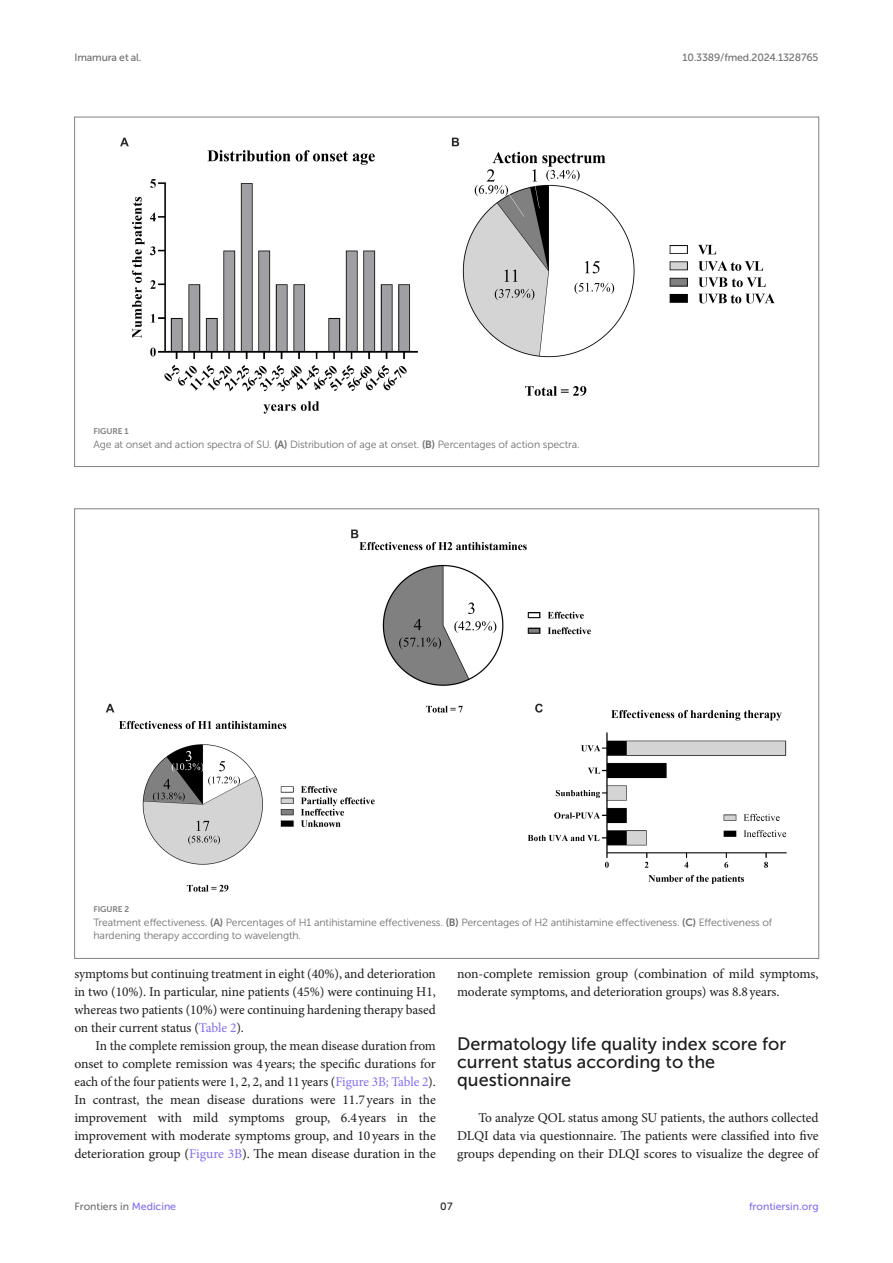
<style>
.page{position:relative;width:893px;height:1263px;background:#fff}
.page>*{position:absolute;margin:0;border:0;box-sizing:border-box;transform-origin:0 0}
.HEAD_2{font:18px/18px "Museo Sans 500";color:#1b1c1b}
.TEXT{font:13.5px/18px "Minion Pro";letter-spacing:-.01em;color:#1b1c1b;text-align:justify}
.TEXT_FLUSH{font:13.5px/18px "Minion Pro";letter-spacing:-.005em;color:#1b1c1b;text-align:justify}
.FIG_LEG{font:10.5px/13.5px "Museo Sans 300";letter-spacing:-.01em;color:#706f70}
.t1{font:10.5px "Museo Sans 500";letter-spacing:-.015em;color:#706f70}
.t2{font:10.5px "Museo Sans 500";color:#856df0}
.t3{font:10.5px "Museo Sans 500";color:#1b1c1b}
.FIG_HD{font:8.25px "Museo Sans 700";letter-spacing:-.01em;color:#7e7f7f}
.s1{font-family:"Museo Sans 700"}
.s2{color:#856df0}
</style>
<div class="page">
<img style="left:120px;top:137px;width:655px;height:277px">
<img style="left:105px;top:529px;width:682px;height:363px">
<p class="t1" style="left:74px;top:51px;width:69px">Imamura et al.</p>
<p class="t1" style="left:682px;top:51px;width:138px">10.3389/fmed.2024.1328765</p>
<p class="FIG_HD" style="left:94px;top:427px;width:37px">FIGURE 1</p>
<p class="FIG_LEG" style="left:94px;top:437px;width:488px">Age at onset and action spectra of SU. <span class="s1">(A)</span> Distribution of age at onset. <span class="s1">(B)</span> Percentages of action spectra.</p>
<p class="FIG_HD" style="left:94px;top:905px;width:37px">FIGURE 2</p>
<p class="FIG_LEG" style="left:94px;top:916px;width:680px">Treatment effectiveness. <span class="s1">(A)</span> Percentages of H1 antihistamine effectiveness. <span class="s1">(B)</span> Percentages of H2 antihistamine effectiveness. <span class="s1">(C)</span> Effectiveness of hardening therapy according to wavelength.</p>
<p class="TEXT_FLUSH" style="left:74px;top:965px;width:363px">symptoms but continuing treatment in eight (40%), and deterioration in two (10%). In particular, nine patients (45%) were continuing H1, whereas two patients (10%) were continuing hardening therapy based on their current status (<span class="s2">Table 2</span>).</p>
<p class="TEXT" style="left:74px;top:1037px;width:363px;text-indent:21px">In the complete remission group, the mean disease duration from onset to complete remission was 4years; the specific durations for each of the four patients were 1, 2, 2, and 11years (<span class="s2">Figure 3B; Table 2</span>).<br>In contrast, the mean disease durations were 11.7years in the improvement with mild symptoms group, 6.4years in the improvement with moderate symptoms group, and 10years in the deterioration group (<span class="s2">Figure 3B</span>). The mean disease duration in the</p>
<p class="TEXT" style="left:457px;top:965px;width:363px">non-complete remission group (combination of mild symptoms, moderate symptoms, and deterioration groups) was 8.8years.</p>
<p class="HEAD_2" style="left:457px;top:1035px;width:331px">Dermatology life quality index score for current status according to the questionnaire</p>
<p class="TEXT_FLUSH" style="left:457px;top:1109px;width:363px;text-indent:21px">To analyze QOL status among SU patients, the authors collected DLQI data via questionnaire. The patients were classified into five groups depending on their DLQI scores to visualize the degree of</p>
<p class="t1" style="left:74px;top:1200px;width:103px">Frontiers in <span class="s2">Medicine</span></p>
<p class="t3" style="left:440px;top:1200px;width:14px">07</p>
<p class="t2" style="left:749px;top:1200px;width:71px">frontiersin.org</p>
</div>
